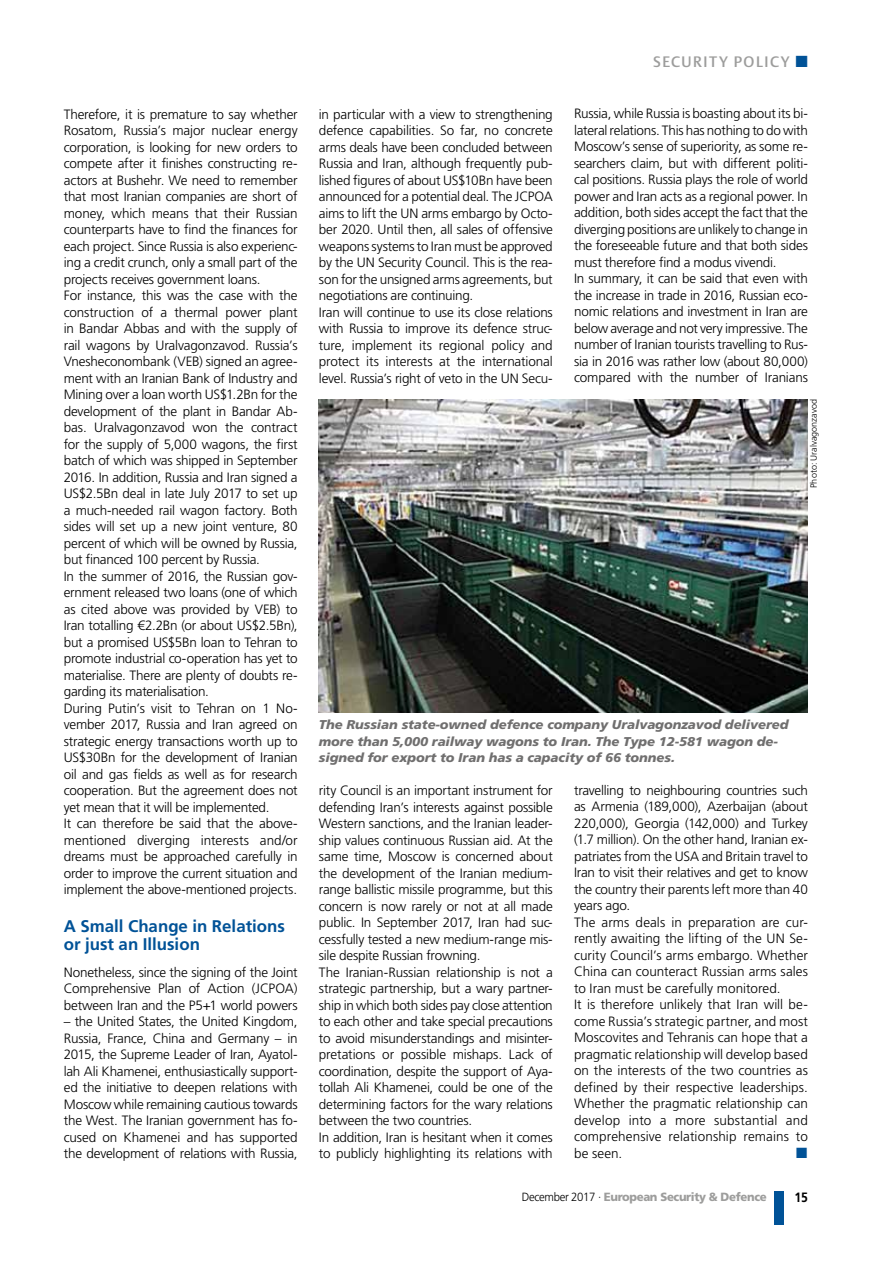
<style>
.page{position:relative;width:893px;height:1263px;background:#fff}
.page>*{position:absolute;margin:0;border:0;box-sizing:border-box;transform-origin:0 0}
.t1{font:700 16.8px/18px "Frutiger LT Pro";color:#005297}
.t2{font:15px "DTL Argo T Medium";letter-spacing:.1em;color:#9d9d9c}
.t3{font:15px "European Pi Three";color:#005297}
.t4{font:300 13.5px/16.5px "Frutiger LT Pro";letter-spacing:-.015em;color:#000}
.t5{font:700 13.5px "Frutiger";color:#000;scale:.9 1}
.t6{font:italic 900 12.75px/16.5px "Frutiger LT Pro";letter-spacing:-.005em;color:#706f6f}
.t7{font:900 11.85px "Frutiger";letter-spacing:-.03em;color:#9d9d9c;scale:.96 1}
.t8{font:300 9px "Frutiger";color:#000}
.s1{font-weight:300;color:#000}
.s2{font-family:"Frutiger LT Pro";font-weight:300;color:#000}
</style>
<div class="page">
<div style="left:774px;top:1191px;width:10px;height:33px;background:#005297"></div>
<img style="left:319px;top:399px;width:489px;height:314px">
<p class="t4" style="left:64px;top:106px;width:235px">Therefore, it is premature to say whether Rosatom, Russia’s major nuclear energy corporation, is looking for new orders to compete after it finishes constructing re&shy;actors at Bushehr. We need to remember that most Iranian companies are short of money, which means that their Russian counterparts have to find the finances for each project. Since Russia is also experienc&shy;ing a credit crunch, only a small part of the projects receives government loans.<br>For instance, this was the case with the construction of a thermal power plant in Bandar Abbas and with the supply of rail wagons by Uralvagonzavod. Russia’s Vnesheconombank (VEB) signed an agree&shy;ment with an Iranian Bank of Industry and Mining over a loan worth US$1.2Bn for the development of the plant in Bandar Ab&shy;bas. Uralvagonzavod won the contract for the supply of 5,000 wagons, the first batch of which was shipped in September 2016. In addition, Russia and Iran signed a US$2.5Bn deal in late July 2017 to set up a much-needed rail wagon factory. Both sides will set up a new joint venture, 80 percent of which will be owned by Russia, but financed 100 percent by Russia.<br>In the summer of 2016, the Russian gov&shy;ernment released two loans (one of which as cited above was provided by VEB) to Iran totalling €2.2Bn (or about US$2.5Bn), but a promised US$5Bn loan to Tehran to promote industrial co-operation has yet to materialise. There are plenty of doubts re&shy;garding its materialisation.<br>During Putin’s visit to Tehran on 1 No&shy;vember 2017, Russia and Iran agreed on strategic energy transactions worth up to US$30Bn for the development of Iranian oil and gas fields as well as for research cooperation. But the agreement does not yet mean that it will be implemented.<br>It can therefore be said that the above&shy;mentioned diverging interests and/or dreams must be approached carefully in order to improve the current situation and implement the above-mentioned projects.</p>
<p class="t1" style="left:64px;top:917px;width:223px">A Small Change in Relations or just an Illusion</p>
<p class="t4" style="left:64px;top:964px;width:235px;text-align:justify">Nonetheless, since the signing of the Joint Comprehensive Plan of Action (JCPOA) between Iran and the P5+1 world powers</p>
<p class="t4" style="left:64px;top:1013px;width:235px;text-align:justify">– the United States, the United Kingdom, Russia, France, China and Germany – in 2015, the Supreme Leader of Iran, Ayatol&shy;lah Ali Khamenei, enthusiastically support&shy;ed the initiative to deepen relations with Moscow while remaining cautious towards the West. The Iranian government has fo&shy;cused on Khamenei and has supported the development of relations with Russia,</p>
<p class="t4" style="left:319px;top:106px;width:235px">in particular with a view to strengthening defence capabilities. So far, no concrete arms deals have been concluded between Russia and Iran, although frequently pub&shy;lished figures of about US$10Bn have been announced for a potential deal. The JCPOA aims to lift the UN arms embargo by Octo&shy;ber 2020. Until then, all sales of offensive weapons systems to Iran must be approved by the UN Security Council. This is the rea&shy;son for the unsigned arms agreements, but negotiations are continuing.<br>Iran will continue to use its close relations with Russia to improve its defence struc&shy;ture, implement its regional policy and protect its interests at the international level. Russia’s right of veto in the UN Secu-</p>
<p class="t2" style="left:653px;top:53px;width:138px">SECURITY POLICY</p>
<p class="t4" style="left:574px;top:106px;width:235px">Russia, while Russia is boasting about its bi&shy;lateral relations. This has nothing to do with Moscow’s sense of superiority, as some re&shy;searchers claim, but with different politi&shy;cal positions. Russia plays the role of world power and Iran acts as a regional power. In addition, both sides accept the fact that the diverging positions are unlikely to change in the foreseeable future and that both sides must therefore find a modus vivendi.<br>In summary, it can be said that even with the increase in trade in 2016, Russian eco&shy;nomic relations and investment in Iran are below average and not very impressive. The number of Iranian tourists travelling to Rus&shy;sia in 2016 was rather low (about 80,000) compared with the number of Iranians</p>
<p class="t8" style="left:809px;top:488px;width:90px;rotate:-90deg">Photo: Uralvagonzavod</p>
<p class="t6" style="left:319px;top:716px;width:471px">The Russian state-owned defence company Uralvagonzavod delivered more than 5,000 railway wagons to Iran. The Type 12-581 wagon de&shy;signed for export to Iran has a capacity of 66 tonnes.</p>
<p class="t4" style="left:319px;top:782px;width:235px">rity Council is an important instrument for defending Iran’s interests against possible Western sanctions, and the Iranian leader&shy;ship values continuous Russian aid. At the same time, Moscow is concerned about the development of the Iranian medium&shy;range ballistic missile programme, but this concern is now rarely or not at all made public. In September 2017, Iran had suc&shy;cessfully tested a new medium-range mis&shy;sile despite Russian frowning.<br>The Iranian-Russian relationship is not a strategic partnership, but a wary partner&shy;ship in which both sides pay close attention to each other and take special precautions to avoid misunderstandings and misinter&shy;pretations or possible mishaps. Lack of coordination, despite the support of Aya&shy;tollah Ali Khamenei, could be one of the determining factors for the wary relations between the two countries.<br>In addition, Iran is hesitant when it comes to publicly highlighting its relations with</p>
<p class="t4" style="left:574px;top:782px;width:235px">travelling to neighbouring countries such as Armenia (189,000), Azerbaijan (about 220,000), Georgia (142,000) and Turkey (1.7 million). On the other hand, Iranian ex&shy;patriates from the USA and Britain travel to Iran to visit their relatives and get to know the country their parents left more than 40 years ago.<br>The arms deals in preparation are cur&shy;rently awaiting the lifting of the UN Se&shy;curity Council’s arms embargo. Whether China can counteract Russian arms sales to Iran must be carefully monitored.<br>It is therefore unlikely that Iran will be&shy;come Russia’s strategic partner, and most Moscovites and Tehranis can hope that a pragmatic relationship will develop based on the interests of the two countries as defined by their respective leaderships.<br>Whether the pragmatic relationship can develop into a more substantial and comprehensive relationship remains to be seen.</p>
<p class="t3" style="left:795px;top:1143px;width:14px">L</p>
<p class="t7" style="left:522px;top:1189px;width:257px"><span class="s1">December 2017</span> <span class="s2">·</span> European Security &amp; Defence</p>
<p class="t5" style="left:794px;top:1189px;width:17px">15</p>
</div>
